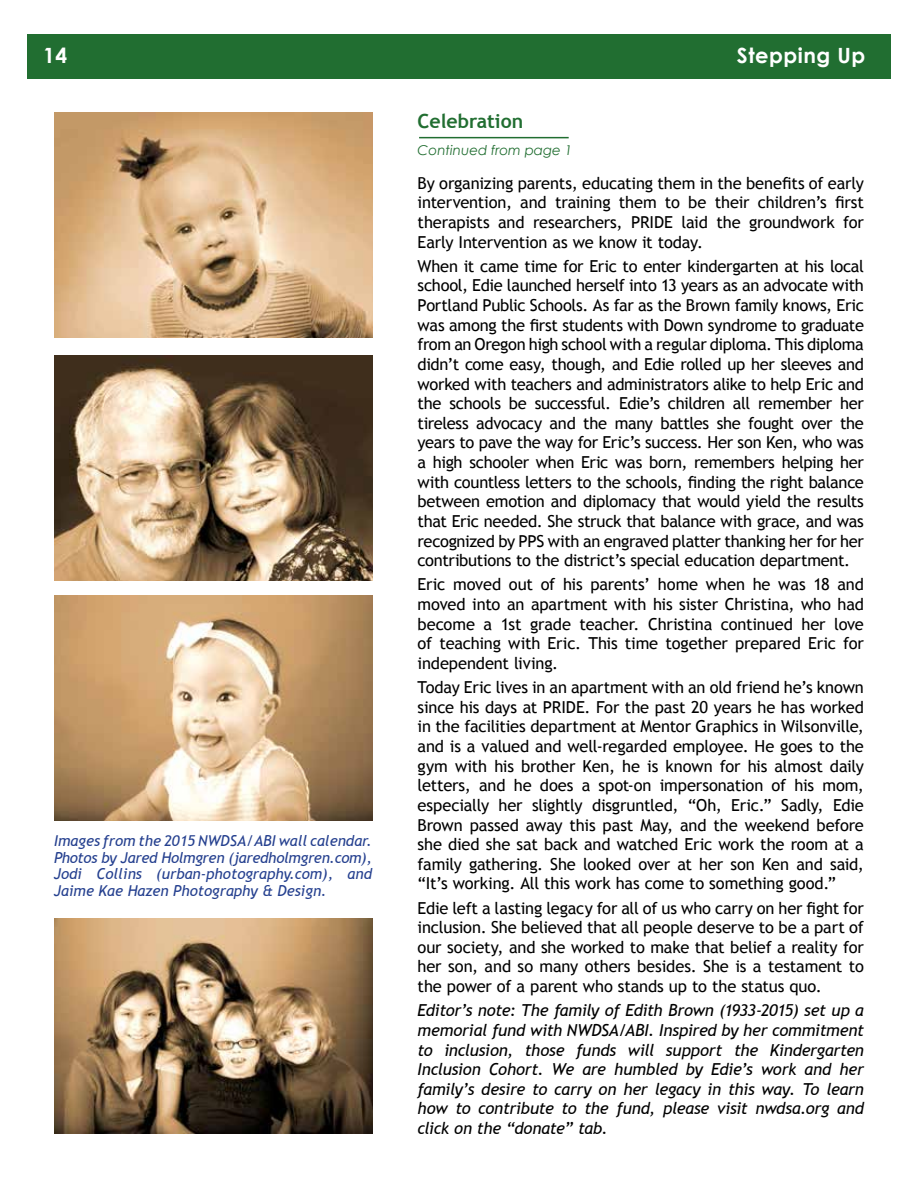
<style>
.page{position:relative;width:918px;height:1188px;background:#fff}
.page>*{position:absolute;margin:0;border:0;box-sizing:border-box;transform-origin:0 0}
.t1{font:700 21px "Century Gothic";letter-spacing:.025em;color:#fff}
.t2{font:700 19.5px "Trebuchet MS";color:#216e31}
.t3{font:16.5px/19.6px "Trebuchet MS";letter-spacing:-.01em;color:#000;text-align:justify}
.t4{font:italic 16.5px/19.6px "Trebuchet MS";letter-spacing:-.015em;color:#000;text-align:justify}
.t5{font:italic 15px/16.5px "Trebuchet MS";color:#25408f;text-align:justify}
.t6{font:italic 13.5px "Century Gothic";color:#216e31}
</style>
<div class="page">
<div style="left:27px;top:34px;width:864px;height:45px;background:#216e31"></div>
<hr style="left:419px;top:137px;width:150px;height:1px;background:#216e31">
<img style="left:54px;top:113px;width:318px;height:225px">
<img style="left:54px;top:355px;width:318px;height:225px">
<img style="left:54px;top:595px;width:318px;height:225px">
<img style="left:54px;top:918px;width:318px;height:216px">
<p class="t1" style="left:43px;top:40px;width:26px">14</p>
<p class="t1" style="left:737px;top:40px;width:130px">Stepping Up</p>
<p class="t5" style="left:54px;top:833px;width:320px">Images from the 2015 NWDSA/ABI wall calendar.<br>Photos by Jared Holmgren (jaredholmgren.com), Jodi Collins (urban-photography.com), and Jaime Kae Hazen Photography &amp; Design.</p>
<p class="t2" style="left:418px;top:109px;width:107px">Celebration</p>
<p class="t6" style="left:418px;top:140px;width:156px">Continued from page 1</p>
<p class="t3" style="left:418px;top:173px;width:448px">By organizing parents, educating them in the benefits of early intervention, and training them to be their children’s first therapists and researchers, PRIDE laid the groundwork for Early Intervention as we know it today.</p>
<p class="t3" style="left:418px;top:256px;width:448px">When it came time for Eric to enter kindergarten at his local school, Edie launched herself into 13 years as an advocate with Portland Public Schools. As far as the Brown family knows, Eric was among the first students with Down syndrome to graduate from an Oregon high school with a regular diploma. This diploma didn’t come easy, though, and Edie rolled up her sleeves and worked with teachers and administrators alike to help Eric and the schools be successful. Edie’s children all remember her tireless advocacy and the many battles she fought over the years to pave the way for Eric’s success. Her son Ken, who was a high schooler when Eric was born, remembers helping her with countless letters to the schools, finding the right balance between emotion and diplomacy that would yield the results that Eric needed. She struck that balance with grace, and was recognized by PPS with an engraved platter thanking her for her contributions to the district’s special education department.</p>
<p class="t3" style="left:418px;top:575px;width:448px">Eric moved out of his parents’ home when he was 18 and moved into an apartment with his sister Christina, who had become a 1st grade teacher. Christina continued her love of teaching with Eric. This time together prepared Eric for independent living.</p>
<p class="t3" style="left:418px;top:678px;width:448px">Today Eric lives in an apartment with an old friend he’s known since his days at PRIDE. For the past 20 years he has worked in the facilities department at Mentor Graphics in Wilsonville, and is a valued and well-regarded employee. He goes to the gym with his brother Ken, he is known for his almost daily letters, and he does a spot-on impersonation of his mom, especially her slightly disgruntled, “Oh, Eric.” Sadly, Edie Brown passed away this past May, and the weekend before she died she sat back and watched Eric work the room at a family gathering. She looked over at her son Ken and said, “It’s working. All this work has come to something good.”</p>
<p class="t3" style="left:418px;top:898px;width:448px">Edie left a lasting legacy for all of us who carry on her fight for inclusion. She believed that all people deserve to be a part of our society, and she worked to make that belief a reality for her son, and so many others besides. She is a testament to the power of a parent who stands up to the status quo.</p>
<p class="t4" style="left:418px;top:1001px;width:448px">Editor’s note: The family of Edith Brown (1933-2015) set up a memorial fund with NWDSA/ABI. Inspired by her commitment to inclusion, those funds will support the Kindergarten Inclusion Cohort. We are humbled by Edie’s work and her family’s desire to carry on her legacy in this way. To learn how to contribute to the fund, please visit nwdsa.org and click on the “donate” tab.</p>
</div>
